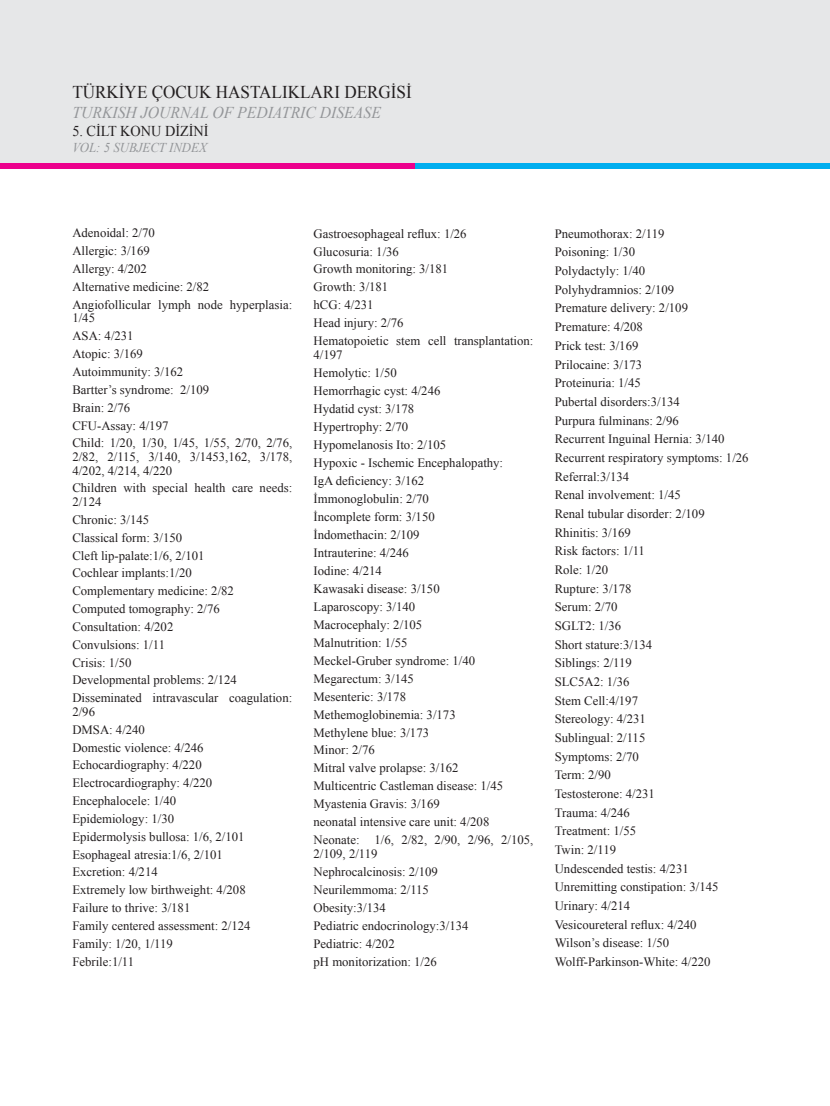
<style>
.page{position:relative;width:830px;height:1106px;background:#fff}
.page>*{position:absolute;margin:0;border:0;box-sizing:border-box;transform-origin:0 0}
.t1{font:18px "Times New Roman";color:#231f20;scale:.95 1}
.t2{font:italic 16.5px "Times New Roman";color:#939598;scale:.95 1}
.t3{font:15px "Times New Roman";color:#231f20;scale:.95 1}
.t4{font:italic 13.5px "Times New Roman";color:#939598;scale:.95 1}
.t5{font:12.75px/18px "Times New Roman";color:#231f20}
</style>
<div class="page">
<div style="left:0;top:0;width:829px;height:169px;background:#e6e7e8"></div>
<div style="left:0;top:163px;width:414px;height:6px;background:#ec008c"></div>
<div style="left:415px;top:163px;width:414px;height:6px;background:#00aeef"></div>
<h1 class="t1" style="left:72px;top:80px;width:359px">TÜRKİYE ÇOCUK HASTALIKLARI DERGİSİ</h1>
<p class="t2" style="left:72px;top:101px;width:326px">TURKISH JOURNAL OF PEDIATRIC DISEASE</p>
<p class="t3" style="left:72px;top:121px;width:145px">5. CİLT KONU DİZİNİ</p>
<p class="t4" style="left:72px;top:138px;width:143px">VOL: 5 SUBJECT INDEX</p>
<p class="t5" style="left:72px;top:224px;width:221px">Adenoidal: 2/70<br>Allergic: 3/169<br>Allergy: 4/202<br>Alternative medicine: 2/82<br>Angiofollicular lymph node hyperplasia:</p>
<p class="t5" style="left:72px;top:309px;width:221px">1/45<br>ASA: 4/231<br>Atopic: 3/169<br>Autoimmunity: 3/162<br>Bartter’s syndrome: 2/109<br>Brain: 2/76<br>CFU-Assay: 4/197<br>Child: 1/20, 1/30, 1/45, 1/55, 2/70, 2/76,</p>
<p class="t5" style="left:72px;top:449px;width:221px;line-height:13.6px">2/82, 2/115, 3/140, 3/1453,162, 3/178,<br>4/202, 4/214, 4/220</p>
<p class="t5" style="left:72px;top:481px;width:221px;line-height:13.6px">Children with special health care needs:<br>2/124</p>
<p class="t5" style="left:72px;top:510px;width:221px">Chronic: 3/145<br>Classical form: 3/150<br>Cleft lip-palate:1/6, 2/101<br>Cochlear implants:1/20<br>Complementary medicine: 2/82<br>Computed tomography: 2/76<br>Consultation: 4/202<br>Convulsions: 1/11<br>Crisis: 1/50<br>Developmental problems: 2/124<br>Disseminated intravascular coagulation:</p>
<p class="t5" style="left:72px;top:702px;width:180px">2/96<br>DMSA: 4/240<br>Domestic violence: 4/246<br>Echocardiography: 4/220<br>Electrocardiography: 4/220<br>Encephalocele: 1/40<br>Epidemiology: 1/30<br>Epidermolysis bullosa: 1/6, 2/101<br>Esophageal atresia:1/6, 2/101<br>Excretion: 4/214<br>Extremely low birthweight: 4/208<br>Failure to thrive: 3/181<br>Family centered assessment: 2/124<br>Family: 1/20, 1/119<br>Febrile:1/11</p>
<p class="t5" style="left:313px;top:224px;width:221px">Gastroesophageal reflux: 1/26<br>Glucosuria: 1/36<br>Growth monitoring: 3/181<br>Growth: 3/181<br>hCG: 4/231<br>Head injury: 2/76<br>Hematopoietic stem cell transplantation:</p>
<p class="t5" style="left:313px;top:345px;width:221px">4/197<br>Hemolytic: 1/50<br>Hemorrhagic cyst: 4/246<br>Hydatid cyst: 3/178<br>Hypertrophy: 2/70<br>Hypomelanosis Ito: 2/105<br>Hypoxic - Ischemic Encephalopathy:<br>IgA deficiency: 3/162<br>İmmonoglobulin: 2/70<br>İncomplete form: 3/150<br>İndomethacin: 2/109<br>Intrauterine: 4/246<br>Iodine: 4/214<br>Kawasaki disease: 3/150<br>Laparoscopy: 3/140<br>Macrocephaly: 2/105<br>Malnutrition: 1/55<br>Meckel-Gruber syndrome: 1/40<br>Megarectum: 3/145<br>Mesenteric: 3/178<br>Methemoglobinemia: 3/173<br>Methylene blue: 3/173<br>Minor: 2/76<br>Mitral valve prolapse: 3/162<br>Multicentric Castleman disease: 1/45<br>Myastenia Gravis: 3/169<br>neonatal intensive care unit: 4/208<br>Neonate: 1/6, 2/82, 2/90, 2/96, 2/105,</p>
<p class="t5" style="left:313px;top:844px;width:156px">2/109, 2/119<br>Nephrocalcinosis: 2/109<br>Neurilemmoma: 2/115<br>Obesity:3/134<br>Pediatric endocrinology:3/134<br>Pediatric: 4/202<br>pH monitorization: 1/26</p>
<p class="t5" style="left:554px;top:224px;width:195px;line-height:18.6px">Pneumothorax: 2/119<br>Poisoning: 1/30<br>Polydactyly: 1/40<br>Polyhydramnios: 2/109<br>Premature delivery: 2/109<br>Premature: 4/208<br>Prick test: 3/169<br>Prilocaine: 3/173<br>Proteinuria: 1/45<br>Pubertal disorders:3/134<br>Purpura fulminans: 2/96<br>Recurrent Inguinal Hernia: 3/140<br>Recurrent respiratory symptoms: 1/26<br>Referral:3/134<br>Renal involvement: 1/45<br>Renal tubular disorder: 2/109<br>Rhinitis: 3/169<br>Risk factors: 1/11<br>Role: 1/20<br>Rupture: 3/178<br>Serum: 2/70<br>SGLT2: 1/36<br>Short stature:3/134<br>Siblings: 2/119<br>SLC5A2: 1/36<br>Stem Cell:4/197<br>Stereology: 4/231<br>Sublingual: 2/115<br>Symptoms: 2/70<br>Term: 2/90<br>Testosterone: 4/231<br>Trauma: 4/246<br>Treatment: 1/55<br>Twin: 2/119<br>Undescended testis: 4/231<br>Unremitting constipation: 3/145<br>Urinary: 4/214<br>Vesicoureteral reflux: 4/240<br>Wilson’s disease: 1/50<br>Wolff-Parkinson-White: 4/220</p>
</div>
